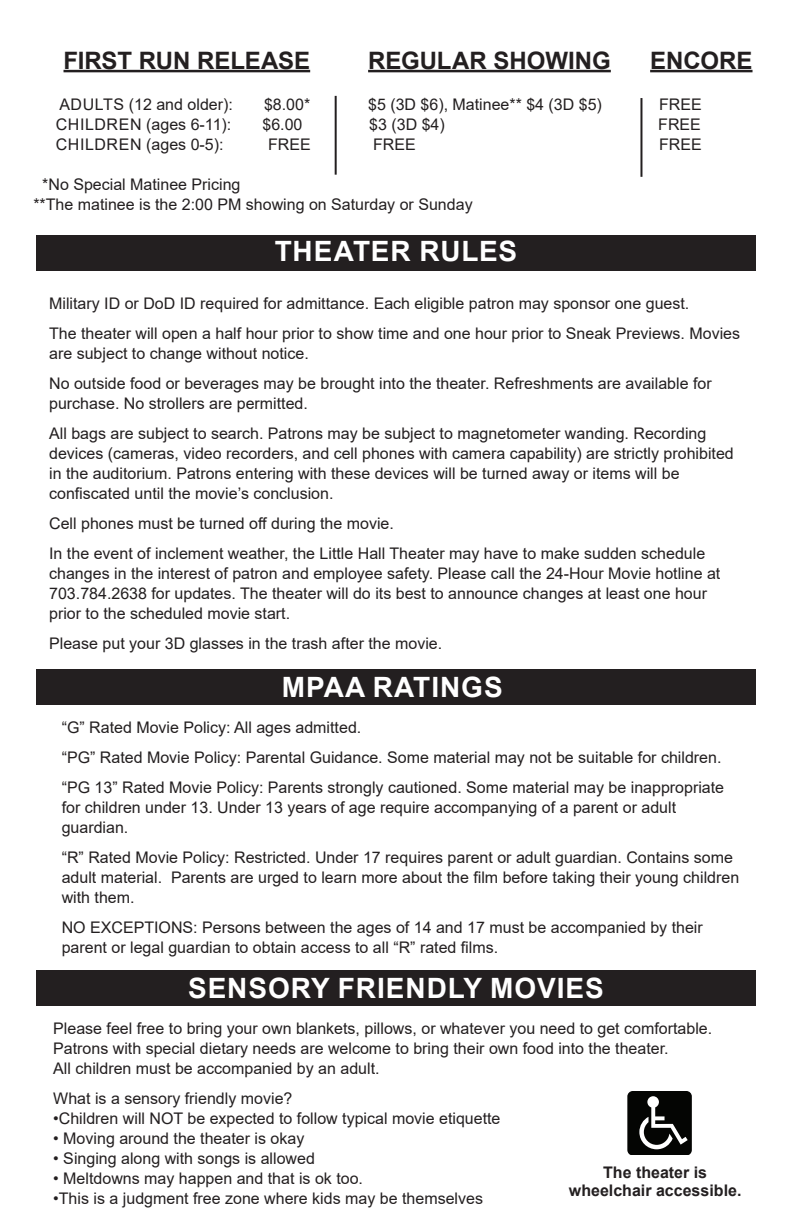
<style>
.page{position:relative;width:792px;height:1224px;background:#fff}
.page>*{position:absolute;margin:0;border:0;box-sizing:border-box;transform-origin:0 0}
.t1{font:700 28px "Arial";letter-spacing:.035em;color:#fff}
.t2{font:700 24px "Arial";letter-spacing:-.005em;color:#231f20}
.t3{font:16px/20px "Arial";color:#231f20}
.t4{font:16px "Arial";letter-spacing:.035em;color:#231f20}
.t5{font:700 16px/18px "Arial";color:#231f20;text-align:center}
</style>
<div class="page">
<div style="left:36px;top:235px;width:720px;height:36px;background:#231f20"></div>
<div style="left:36px;top:669px;width:720px;height:36px;background:#231f20"></div>
<div style="left:36px;top:970px;width:720px;height:36px;background:#231f20"></div>
<div style="left:627px;top:1091px;width:65px;height:64px;background:#040503;border-radius:5px"></div>
<svg style="left:639px;top:1096px;width:49px;height:53px"></svg>
<hr style="left:64px;top:70px;width:246px;height:2px;background:#231f20">
<hr style="left:335px;top:96px;width:2px;height:79px;background:#231f20">
<hr style="left:368px;top:70px;width:243px;height:2px;background:#231f20">
<hr style="left:650px;top:70px;width:103px;height:2px;background:#231f20">
<hr style="left:640px;top:98px;width:2px;height:79px;background:#231f20">
<h2 class="t2" style="left:64px;top:43px;width:248px">FIRST RUN RELEASE</h2>
<h2 class="t2" style="left:368px;top:43px;width:244px">REGULAR SHOWING</h2>
<h2 class="t2" style="left:650px;top:43px;width:104px">ENCORE</h2>
<p class="t3" style="left:59px;top:94px;width:175px">ADULTS (12 and older):</p>
<p class="t3" style="left:264px;top:94px;width:48px">$8.00*</p>
<p class="t3" style="left:368px;top:94px;width:235px">$5 (3D $6), Matinee** $4 (3D $5)</p>
<p class="t3" style="left:659px;top:94px;width:44px">FREE</p>
<p class="t4" style="left:56px;top:113px;width:177px">CHILDREN (ages 6-11):</p>
<p class="t3" style="left:262px;top:114px;width:42px">$6.00</p>
<p class="t3" style="left:369px;top:114px;width:77px">$3 (3D $4)</p>
<p class="t3" style="left:658px;top:114px;width:44px">FREE</p>
<p class="t4" style="left:56px;top:133px;width:169px">CHILDREN (ages 0-5):</p>
<p class="t3" style="left:268px;top:134px;width:44px">FREE</p>
<p class="t3" style="left:373px;top:134px;width:44px">FREE</p>
<p class="t3" style="left:659px;top:134px;width:44px">FREE</p>
<p class="t3" style="left:33px;top:174px;width:441px;text-indent:9px">*No Special Matinee Pricing<br>**The matinee is the 2:00 PM showing on Saturday or Sunday</p>
<h1 class="t1" style="left:275px;top:231px;width:244px">THEATER RULES</h1>
<p class="t3" style="left:49px;top:288px;width:692px;line-height:30px">Military ID or DoD ID required for admittance. Each eligible patron may sponsor one guest.<br>The theater will open a half hour prior to show time and one hour prior to Sneak Previews. Movies</p>
<p class="t3" style="left:49px;top:338px;width:664px;line-height:30px">are subject to change without notice.<br>No outside food or beverages may be brought into the theater. Refreshments are available for</p>
<p class="t3" style="left:49px;top:388px;width:659px;line-height:30px">purchase. No strollers are permitted.<br>All bags are subject to search. Patrons may be subject to magnetometer wanding. Recording</p>
<p class="t3" style="left:49px;top:443px;width:686px">devices (cameras, video recorders, and cell phones with camera capability) are strictly prohibited in the auditorium. Patrons entering with these devices will be turned away or items will be confiscated until the movie’s conclusion.</p>
<p class="t3" style="left:49px;top:508px;width:658px;line-height:30px">Cell phones must be turned off during the movie.<br>In the event of inclement weather, the Little Hall Theater may have to make sudden schedule</p>
<p class="t3" style="left:49px;top:563px;width:673px">changes in the interest of patron and employee safety. Please call the 24-Hour Movie hotline at<br>703.784.2638 for updates. The theater will do its best to announce changes at least one hour prior to the scheduled movie start.</p>
<p class="t3" style="left:49px;top:633px;width:395px">Please put your 3D glasses in the trash after the movie.</p>
<h1 class="t1" style="left:282px;top:667px;width:222px">MPAA RATINGS</h1>
<p class="t3" style="left:62px;top:712px;width:664px;line-height:30px">“G” Rated Movie Policy: All ages admitted.<br>“PG” Rated Movie Policy: Parental Guidance. Some material may not be suitable for children. “PG 13” Rated Movie Policy: Parents strongly cautioned. Some material may be inappropriate</p>
<p class="t3" style="left:62px;top:797px;width:616px">for children under 13. Under 13 years of age require accompanying of a parent or adult guardian.</p>
<p class="t3" style="left:62px;top:847px;width:679px">“R” Rated Movie Policy: Restricted. Under 17 requires parent or adult guardian. Contains some adult material. Parents are urged to learn more about the film before taking their young children with them.</p>
<p class="t3" style="left:62px;top:917px;width:643px">NO EXCEPTIONS: Persons between the ages of 14 and 17 must be accompanied by their parent or legal guardian to obtain access to all “R” rated films.</p>
<h1 class="t1" style="left:188px;top:969px;width:417px">SENSORY FRIENDLY MOVIES</h1>
<p class="t3" style="left:53px;top:1019px;width:660px">Please feel free to bring your own blankets, pillows, or whatever you need to get comfortable.<br>Patrons with special dietary needs are welcome to bring their own food into the theater.<br>All children must be accompanied by an adult.</p>
<p class="t3" style="left:53px;top:1089px;width:241px">What is a sensory friendly movie?</p>
<p class="t3" style="left:53px;top:1109px;width:449px">•Children will NOT be expected to follow typical movie etiquette</p>
<p class="t3" style="left:53px;top:1129px;width:253px">• Moving around the theater is okay</p>
<p class="t3" style="left:53px;top:1149px;width:263px">• Singing along with songs is allowed</p>
<p class="t3" style="left:53px;top:1169px;width:311px">• Meltdowns may happen and that is ok too.</p>
<p class="t3" style="left:53px;top:1189px;width:431px">•This is a judgment free zone where kids may be themselves</p>
<p class="t5" style="left:569px;top:1164px;width:174px">The theater is wheelchair accessible.</p>
</div>
